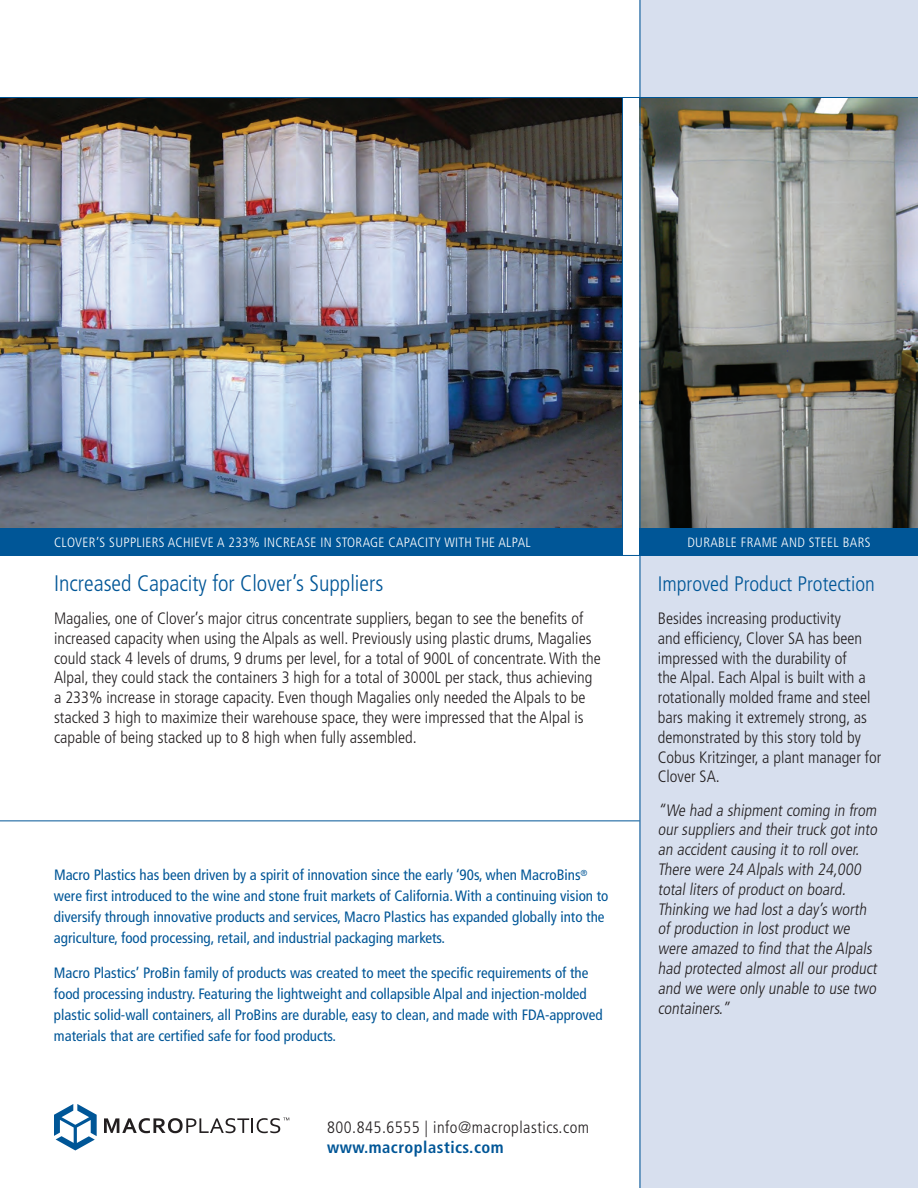
<style>
.page{position:relative;width:918px;height:1188px;background:#fff}
.page>*{position:absolute;margin:0;border:0;box-sizing:border-box;transform-origin:0 0}
.t1{font:300 condensed 22.5px "Frutiger";color:#005697}
.t2{font:300 condensed 21px "Frutiger";color:#005697}
.t3{font:300 condensed 16.5px/19.8px "Frutiger";color:#231f20}
.t4{font:300 condensed 16.5px "Frutiger";letter-spacing:.03em;color:#231f20}
.t5{font:700 condensed 16.5px "Frutiger";letter-spacing:.03em;color:#005697}
.t6{font:condensed 15px/21px "Frutiger";color:#005697}
.t7{font:300 condensed 13.5px "Frutiger";letter-spacing:.025em;color:#fff}
</style>
<div class="page">
<div style="left:640px;top:0;width:278px;height:1188px;background:#d7dfee"></div>
<img style="left:641px;top:98px;width:277px;height:430px">
<img style="left:0;top:98px;width:622px;height:430px">
<hr style="left:640px;top:0;width:1px;height:1188px;background:#005697">
<hr style="left:0;top:820px;width:640px;height:1px;background:#005697">
<svg style="left:54px;top:1104px;width:43px;height:46px"></svg>
<svg style="left:104px;top:1118px;width:185px;height:15px"></svg>
<hr style="left:0;top:97px;width:918px;height:1px;background:#005697">
<hr style="left:0;top:555px;width:918px;height:1px;background:#005697">
<hr style="left:622px;top:97px;width:1px;height:432px;background:#005697">
<div style="left:0;top:528px;width:623px;height:27px;background:#005697"></div>
<div style="left:640px;top:528px;width:278px;height:27px;background:#005697"></div>
<p class="t7" style="left:54px;top:535px;width:478px">CLOVER’S SUPPLIERS ACHIEVE A 233% INCREASE IN STORAGE CAPACITY WITH THE ALPAL</p>
<p class="t7" style="left:687px;top:535px;width:185px">DURABLE FRAME AND STEEL BARS</p>
<p class="t1" style="left:54px;top:570px;width:331px">Increased Capacity for Clover’s Suppliers</p>
<p class="t3" style="left:54px;top:609px;width:548px">Magalies, one of Clover’s major citrus concentrate suppliers, began to see the benefits of increased capacity when using the Alpals as well. Previously using plastic drums, Magalies could stack 4 levels of drums, 9 drums per level, for a total of 900L of concentrate. With the Alpal, they could stack the containers 3 high for a total of 3000L per stack, thus achieving a 233% increase in storage capacity. Even though Magalies only needed the Alpals to be stacked 3 high to maximize their warehouse space, they were impressed that the Alpal is capable of being stacked up to 8 high when fully assembled.</p>
<p class="t6" style="left:54px;top:865px;width:556px">Macro Plastics has been driven by a spirit of innovation since the early ‘90s, when MacroBins<sup>® </sup>were first introduced to the wine and stone fruit markets of California. With a continuing vision to diversify through innovative products and services, Macro Plastics has expanded globally into the agriculture, food processing, retail, and industrial packaging markets.</p>
<p class="t6" style="left:54px;top:962px;width:550px">Macro Plastics’ ProBin family of products was created to meet the specific requirements of the food processing industry. Featuring the lightweight and collapsible Alpal and injection-molded plastic solid-wall containers, all ProBins are durable, easy to clean, and made with FDA-approved materials that are certified safe for food products.</p>
<p class="t4" style="left:327px;top:1118px;width:264px">800.845.6555 | info@macroplastics.com</p>
<p class="t5" style="left:327px;top:1137px;width:178px">www.macroplastics.com</p>
<p class="t2" style="left:658px;top:571px;width:219px">Improved Product Protection</p>
<p class="t3" style="left:658px;top:609px;width:225px">Besides increasing productivity<br>and efficiency, Clover SA has been impressed with the durability of<br>the Alpal. Each Alpal is built with a rotationally molded frame and steel bars making it extremely strong, as demonstrated by this story told by<br>Cobus Kritzinger, a plant manager for<br>Clover SA.</p>
<p class="t3" style="left:658px;top:800px;width:224px">“We had a shipment coming in from our suppliers and their truck got into an accident causing it to roll over.<br>There were 24 Alpals with 24,000 total liters of product on board.<br>Thinking we had lost a day’s worth of production in lost product we were amazed to find that the Alpals had protected almost all our product and we were only unable to use two containers.”</p>
</div>
